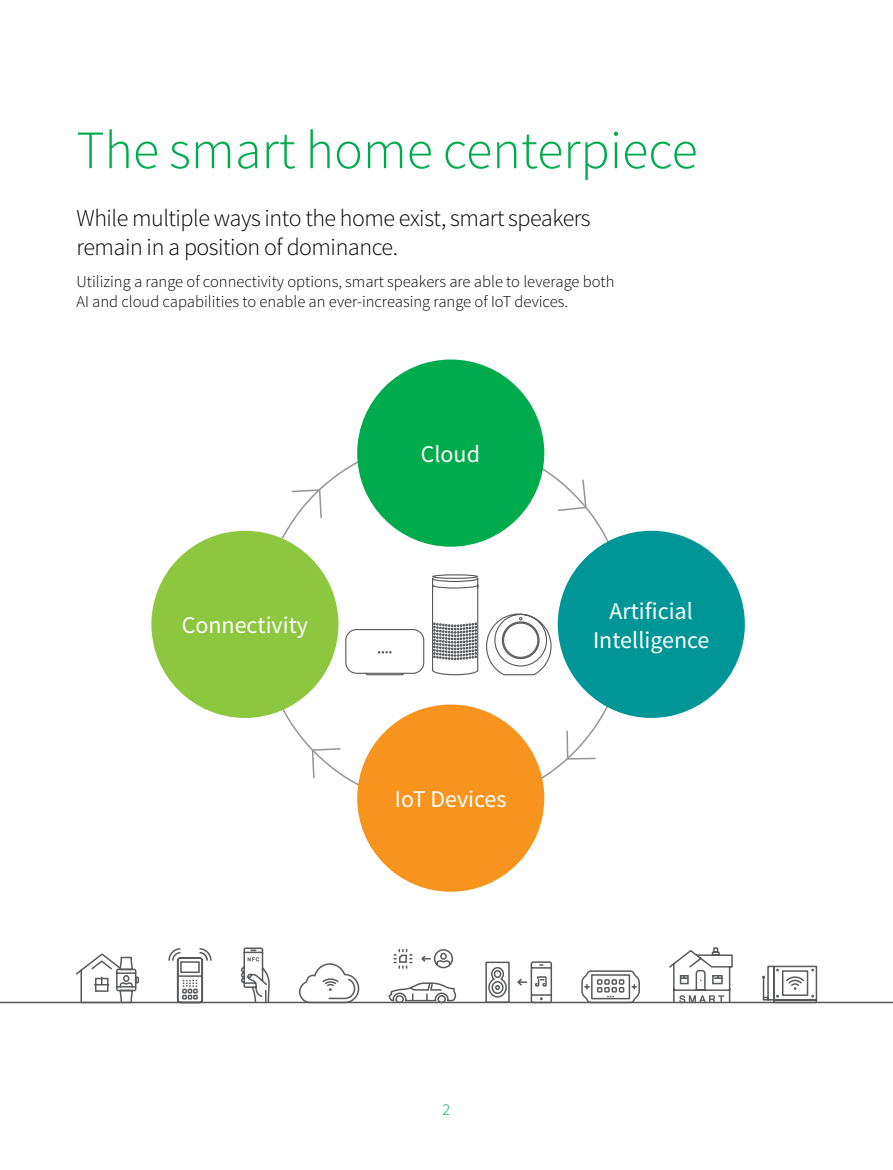
<style>
.page{position:relative;width:893px;height:1170px;background:#fff}
.page>*{position:absolute;margin:0;border:0;box-sizing:border-box;transform-origin:0 0}
.t1{font:300 54px "Source Sans Pro";color:#00ab4e}
.t2{font:300 24px/28.8px "Source Sans Pro";letter-spacing:-.02em;color:#000}
.t3{font:24px/28.8px "Source Sans Pro";color:#fff;text-align:center}
.t4{font:300 16.5px/19.8px "Source Sans Pro";color:#000}
.t5{font:300 16.5px "Source Sans Pro";color:#00ab4e}
</style>
<div class="page">
<div style="left:357px;top:359px;width:187px;height:187px;background:#00ab4e;border-radius:50%"></div>
<div style="left:558px;top:530px;width:187px;height:188px;background:#009697;border-radius:50%"></div>
<div style="left:151px;top:530px;width:187px;height:188px;background:#8dc63f;border-radius:50%"></div>
<div style="left:357px;top:704px;width:187px;height:187px;background:#f7941e;border-radius:50%"></div>
<svg style="left:291px;top:488px;width:31px;height:31px"></svg>
<svg style="left:556px;top:478px;width:31px;height:33px"></svg>
<svg style="left:566px;top:729px;width:30px;height:31px"></svg>
<svg style="left:311px;top:747px;width:31px;height:31px"></svg>
<div style="left:432px;top:574px;width:46px;height:5px;border:1px solid #58595b;border-radius:50%"></div>
<svg style="left:432px;top:577px;width:47px;height:98px"></svg>
<svg style="left:486px;top:613px;width:66px;height:63px"></svg>
<svg style="left:345px;top:629px;width:80px;height:46px"></svg>
<hr style="left:0;top:1001px;width:893px;height:2px;background:#58595b">
<svg style="left:74px;top:953px;width:66px;height:49px"></svg>
<svg style="left:168px;top:948px;width:44px;height:54px"></svg>
<svg style="left:239px;top:947px;width:31px;height:57px"></svg>
<svg style="left:298px;top:963px;width:62px;height:41px"></svg>
<svg style="left:387px;top:982px;width:70px;height:20px"></svg>
<svg style="left:394px;top:949px;width:18px;height:18px"></svg>
<svg style="left:421px;top:949px;width:33px;height:19px"></svg>
<svg style="left:485px;top:961px;width:25px;height:41px"></svg>
<svg style="left:516px;top:961px;width:37px;height:41px"></svg>
<svg style="left:580px;top:970px;width:61px;height:32px"></svg>
<svg style="left:668px;top:947px;width:65px;height:55px"></svg>
<svg style="left:761px;top:965px;width:57px;height:37px"></svg>
<h1 class="t1" style="left:77px;top:117px;width:623px">The smart home centerpiece</h1>
<h2 class="t2" style="left:77px;top:204px;width:515px">While multiple ways into the home exist, smart speakers remain in a position of dominance.</h2>
<p class="t4" style="left:77px;top:271px;width:539px">Utilizing a range of connectivity options, smart speakers are able to leverage both<br>AI and cloud capabilities to enable an ever-increasing range of IoT devices.</p>
<h2 class="t3" style="left:182px;top:611px;width:128px">Connectivity</h2>
<h2 class="t3" style="left:421px;top:440px;width:61px">Cloud</h2>
<h2 class="t3" style="left:395px;top:785px;width:113px">IoT Devices</h2>
<h2 class="t3" style="left:593px;top:597px;width:118px">Artificial<br>Intelligence</h2>
<p class="t5" style="left:443px;top:1099px;width:9px">2</p>
</div>
